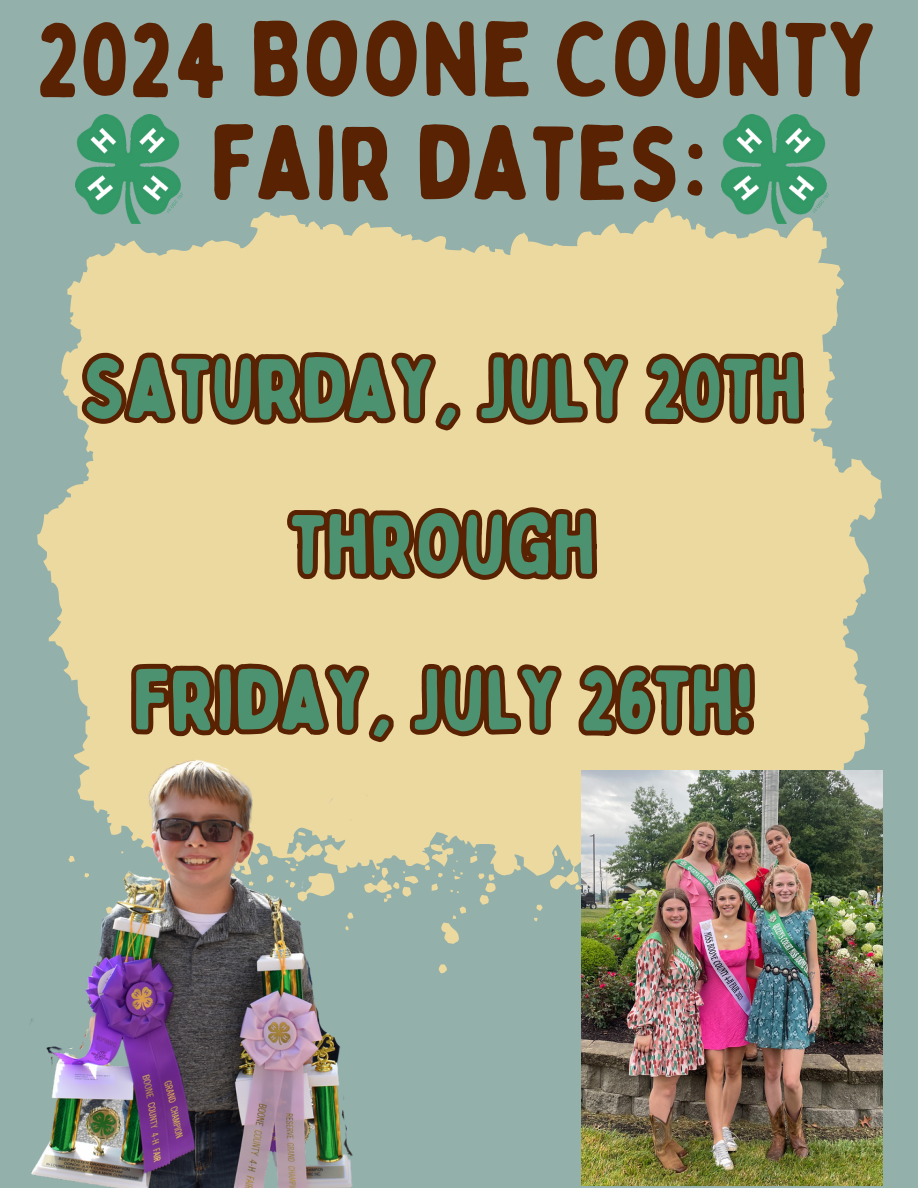
<style>
.page{position:relative;width:918px;height:1188px;background:#93b0ab}
.page>*{position:absolute;margin:0;border:0;box-sizing:border-box;transform-origin:0 0}
.t1{font:105px/103.5px "Bobby Jones Soft";color:#592202;text-align:center}
.t2{font:85.2px "Bobby Jones Soft";color:#4d9270}
.t3{font:83.7px "Bobby Jones Soft";color:#4d9270}
</style>
<div class="page">
<svg style="left:37px;top:224px;width:845px;height:547px"></svg>
<img style="left:810px;top:125px;width:18px;height:99px">
<svg style="left:74px;top:114px;width:736px;height:657px;background:#cbc28f"></svg>
<svg style="left:126px;top:114px;width:634px;height:657px"></svg>
<img style="left:31px;top:700px;width:607px;height:488px">
<img style="left:75px;top:115px;width:107px;height:109px">
<img style="left:582px;top:771px;width:300px;height:415px">
<p class="t1" style="left:36px;top:9px;width:846px">2024 BOONE COUNTY<br>FAIR DATES:</p>
<p class="t2" style="left:83px;top:335px;width:721px">SATURDAY, JULY 20TH</p>
<p class="t3" style="left:290px;top:492px;width:307px">THROUGH</p>
<p class="t2" style="left:133px;top:647px;width:622px">FRIDAY, JULY 26TH!</p>
</div>
